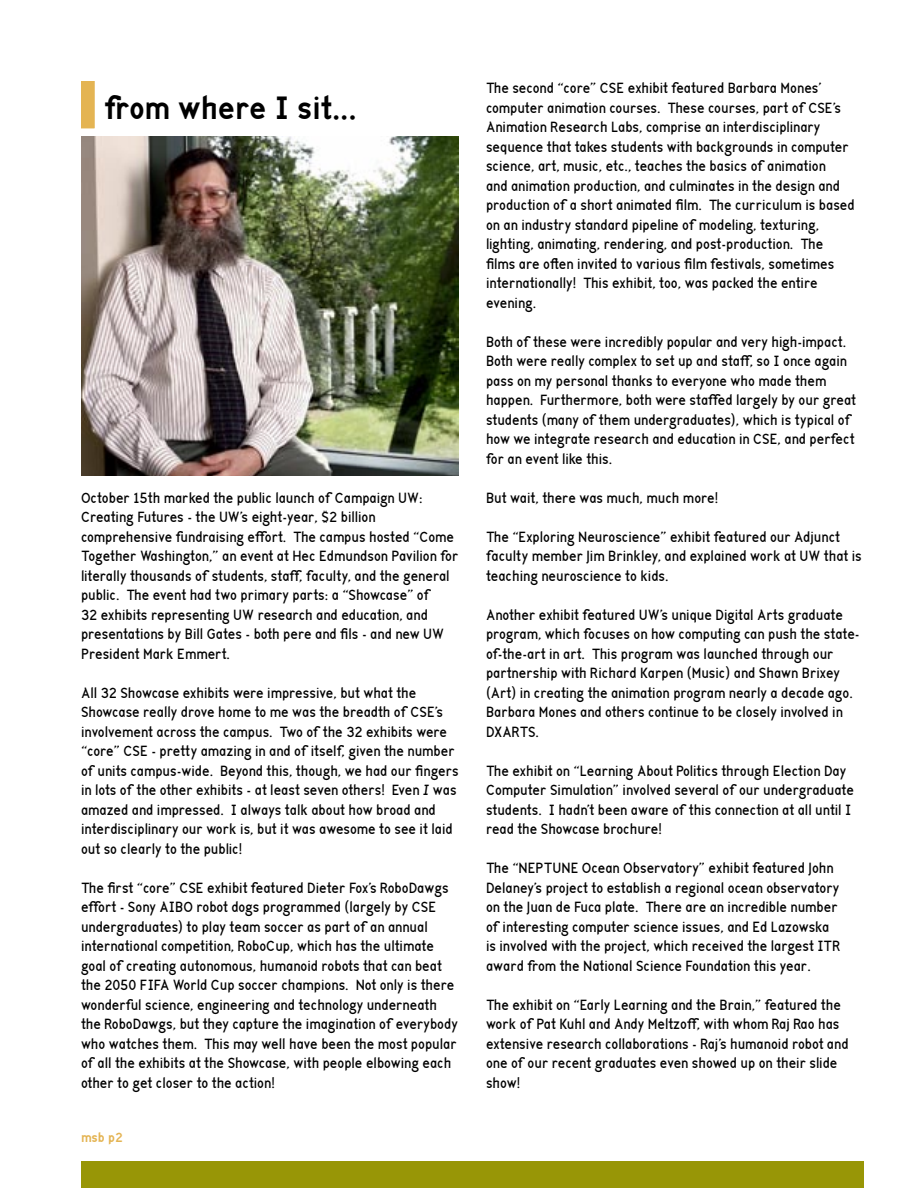
<style>
.page{position:relative;width:918px;height:1188px;background:#fff}
.page>*{position:absolute;margin:0;border:0;box-sizing:border-box;transform-origin:0 0}
.t1{font:700 36px "Gf Index";color:#000}
.t2{font:16.5px/19.5px "Gf Index";color:#000}
.t3{font:700 15px "Gf Index";color:#e4b453}
.s1{font-style:italic}
</style>
<div class="page">
<div style="left:81px;top:1161px;width:783px;height:27px;background:#989606"></div>
<img style="left:81px;top:136px;width:378px;height:340px">
<div style="left:82px;top:82px;width:12px;height:46px;background:#e4b453"></div>
<div style="left:81px;top:81px;width:13px;height:47px;border:2px solid #e4b453"></div>
<h1 class="t1" style="left:105px;top:90px;width:254px">from where I sit...</h1>
<p class="t2" style="left:81px;top:489px;width:379px">October 15th marked the public launch of Campaign UW:<br>Creating Futures - the UW’s eight-year, $2 billion comprehensive fundraising effort. The campus hosted “Come Together Washington,” an event at Hec Edmundson Pavilion for literally thousands of students, staff, faculty, and the general public. The event had two primary parts: a “Showcase” of<br>32 exhibits representing UW research and education, and presentations by Bill Gates - both pere and fils - and new UW President Mark Emmert.</p>
<p class="t2" style="left:81px;top:684px;width:379px">All 32 Showcase exhibits were impressive, but what the Showcase really drove home to me was the breadth of CSE’s involvement across the campus. Two of the 32 exhibits were “core” CSE - pretty amazing in and of itself, given the number of units campus-wide. Beyond this, though, we had our fingers in lots of the other exhibits - at least seven others! Even <span class="s1">I</span> was amazed and impressed. I always talk about how broad and interdisciplinary our work is, but it was awesome to see it laid out so clearly to the public!</p>
<p class="t2" style="left:81px;top:879px;width:378px">The first “core” CSE exhibit featured Dieter Fox’s RoboDawgs effort - Sony AIBO robot dogs programmed (largely by CSE undergraduates) to play team soccer as part of an annual international competition, RoboCup, which has the ultimate goal of creating autonomous, humanoid robots that can beat the 2050 FIFA World Cup soccer champions. Not only is there wonderful science, engineering and technology underneath the RoboDawgs, but they capture the imagination of everybody who watches them. This may well have been the most popular of all the exhibits at the Showcase, with people elbowing each other to get closer to the action!</p>
<p class="t3" style="left:81px;top:1129px;width:43px">msb p2</p>
<p class="t2" style="left:486px;top:79px;width:370px">The second “core” CSE exhibit featured Barbara Mones’ computer animation courses. These courses, part of CSE’s Animation Research Labs, comprise an interdisciplinary sequence that takes students with backgrounds in computer science, art, music, etc., teaches the basics of animation<br>and animation production, and culminates in the design and production of a short animated film. The curriculum is based on an industry standard pipeline of modeling, texturing, lighting, animating, rendering, and post-production. The films are often invited to various film festivals, sometimes internationally! This exhibit, too, was packed the entire evening.</p>
<p class="t2" style="left:486px;top:333px;width:372px">Both of these were incredibly popular and very high-impact.<br>Both were really complex to set up and staff, so I once again pass on my personal thanks to everyone who made them happen. Furthermore, both were staffed largely by our great students (many of them undergraduates), which is typical of how we integrate research and education in CSE, and perfect for an event like this.</p>
<p class="t2" style="left:486px;top:489px;width:234px">But wait, there was much, much more!</p>
<p class="t2" style="left:486px;top:528px;width:377px">The “Exploring Neuroscience” exhibit featured our Adjunct faculty member Jim Brinkley, and explained work at UW that is teaching neuroscience to kids.</p>
<p class="t2" style="left:486px;top:606px;width:375px">Another exhibit featured UW’s unique Digital Arts graduate program, which focuses on how computing can push the state&shy;of-the-art in art. This program was launched through our partnership with Richard Karpen (Music) and Shawn Brixey (Art) in creating the animation program nearly a decade ago.<br>Barbara Mones and others continue to be closely involved in DXARTS.</p>
<p class="t2" style="left:486px;top:762px;width:369px">The exhibit on “Learning About Politics through Election Day Computer Simulation” involved several of our undergraduate students. I hadn’t been aware of this connection at all until I read the Showcase brochure!</p>
<p class="t2" style="left:486px;top:859px;width:356px">The “NEPTUNE Ocean Observatory” exhibit featured John Delaney’s project to establish a regional ocean observatory on the Juan de Fuca plate. There are an incredible number of interesting computer science issues, and Ed Lazowska is involved with the project, which received the largest ITR award from the National Science Foundation this year.</p>
<p class="t2" style="left:486px;top:996px;width:364px">The exhibit on “Early Learning and the Brain,” featured the work of Pat Kuhl and Andy Meltzoff, with whom Raj Rao has extensive research collaborations - Raj’s humanoid robot and one of our recent graduates even showed up on their slide show!</p>
</div>
